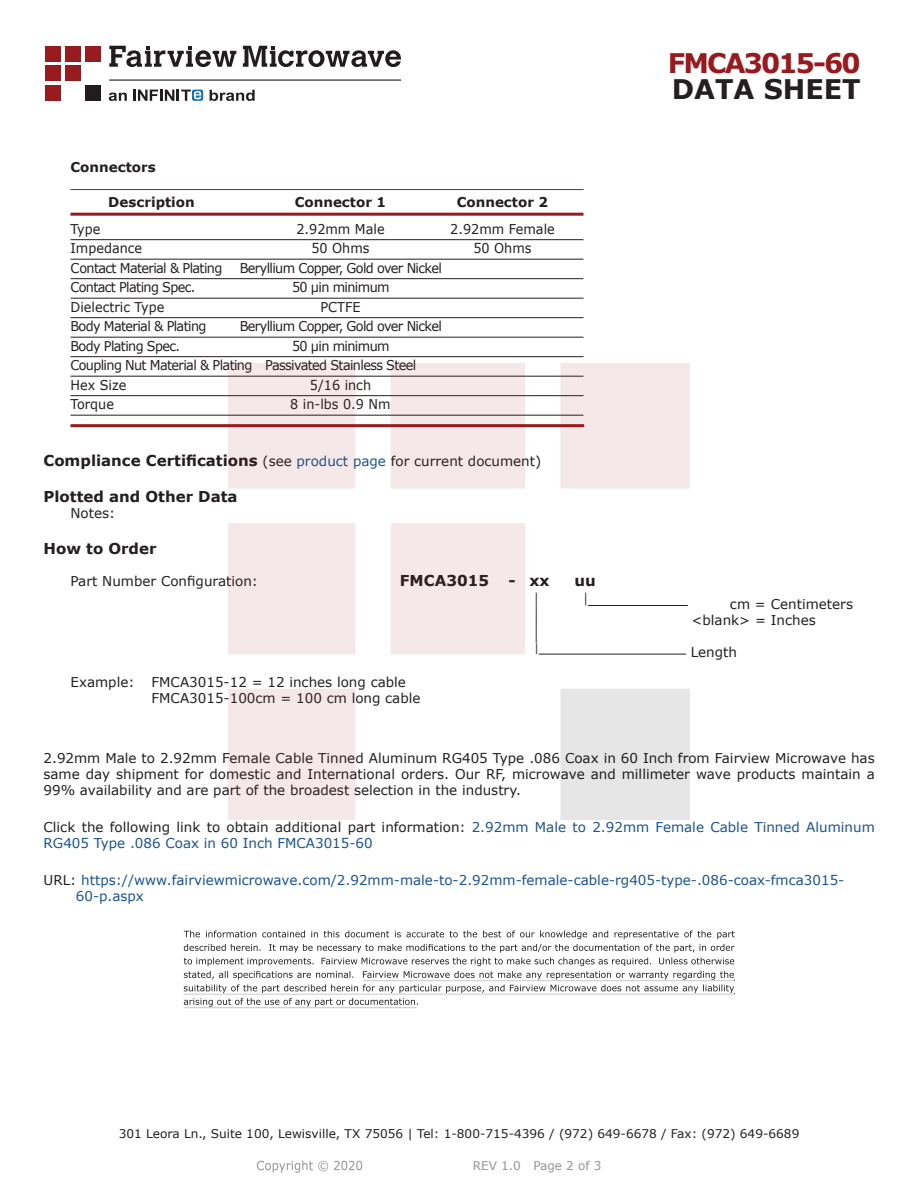
<style>
.page{position:relative;width:918px;height:1188px;background:#fff}
.page>*{position:absolute;margin:0;border:0;box-sizing:border-box;transform-origin:0 0}
.FM{font:700 27px "Verdana";letter-spacing:-.07em;color:#981a1e}
.t1{font:700 27px "Verdana";color:#231f20}
.Specs_Para{font:25.8px "Verdana";color:#231f20;scale:.39 1}
.Head1_for_Compliance{font:700 15px "Verdana";color:#231f20}
.Specs_Para-2{font:700 15px "Verdana";color:#231f20}
.Table_Body_Connector{font:13.5px "Verdana";letter-spacing:-.05em;color:#231f20;scale:.95 1}
.Web_Description_Para{font:13.5px/16.2px "Verdana";color:#231f20;text-align:justify}
.Web_Description_Para-2{font:13.5px/16.2px "Verdana";color:#1a5392}
.Specs_Para-3{font:13.5px "Verdana";color:#231f20}
.URL_para{font:13.5px/16.2px "Verdana";color:#1a5392}
.Table_Body_Connector-2{font:13.5px "Verdana";color:#231f20;scale:.95 1}
.Table_Header_Connect{font:700 13.5px "Verdana";color:#231f20}
.Head2{font:700 13.5px "Verdana";color:#231f20}
.Specs_Para-4{font:13.5px "Verdana";color:#231f20;scale:.75 1}
.t2{font:12px "Verdana";color:#231f20}
.REV_Info{font:12px "Verdana";color:#939598}
.Specs_Para-5{font:11.25px "Verdana";color:#231f20;scale:.86 1}
.s1{font-weight:400;font-size:13.5px}
.s2{font-weight:400;font-size:13.5px;color:#1a5392}
.s3{color:#231f20}
</style>
<div class="page">
<hr style="left:70px;top:189px;width:514px;height:1px;background:#981a1e">
<hr style="left:70px;top:213px;width:514px;height:3px;background:#981a1e">
<hr style="left:70px;top:239px;width:514px;height:1px;background:#231f20">
<hr style="left:70px;top:259px;width:514px;height:1px;background:#231f20">
<hr style="left:70px;top:278px;width:514px;height:1px;background:#231f20">
<hr style="left:70px;top:298px;width:514px;height:1px;background:#231f20">
<hr style="left:70px;top:317px;width:514px;height:1px;background:#231f20">
<hr style="left:70px;top:337px;width:514px;height:1px;background:#231f20">
<hr style="left:70px;top:356px;width:514px;height:1px;background:#231f20">
<hr style="left:70px;top:376px;width:514px;height:1px;background:#231f20">
<hr style="left:70px;top:395px;width:514px;height:1px;background:#231f20">
<hr style="left:70px;top:415px;width:514px;height:1px;background:#231f20">
<hr style="left:70px;top:424px;width:514px;height:3px;background:#981a1e">
<svg style="left:184px;top:930px;width:551px;height:77px"></svg>
<hr style="left:363px;top:980px;width:372px;height:1px;background:#231f20">
<hr style="left:183px;top:994px;width:551px;height:1px;background:#231f20">
<hr style="left:184px;top:1007px;width:233px;height:1px;background:#231f20">
<img style="left:257px;top:1160px;width:106px;height:13px">
<img style="left:228px;top:364px;width:462px;height:456px">
<div style="left:45px;top:46px;width:16px;height:15px;background:#971b1f"></div>
<div style="left:65px;top:66px;width:16px;height:15px;background:#971b1f"></div>
<div style="left:85px;top:85px;width:16px;height:16px;background:#211d1e"></div>
<div style="left:45px;top:85px;width:16px;height:16px;background:#971b1f"></div>
<div style="left:85px;top:46px;width:16px;height:15px;background:#971b1f"></div>
<div style="left:45px;top:66px;width:16px;height:15px;background:#971b1f"></div>
<div style="left:65px;top:46px;width:16px;height:15px;background:#971b1f"></div>
<svg style="left:109px;top:46px;width:292px;height:21px"></svg>
<svg style="left:192px;top:90px;width:11px;height:11px"></svg>
<svg style="left:133px;top:90px;width:68px;height:11px"></svg>
<svg style="left:210px;top:90px;width:45px;height:11px"></svg>
<svg style="left:109px;top:93px;width:18px;height:8px"></svg>
<hr style="left:109px;top:80px;width:292px;height:1px;background:#211d1e">
<p class="Head2" style="left:70px;top:158px;width:87px">Connectors</p>
<p class="Table_Header_Connect" style="left:108px;top:192px;width:88px">Description</p>
<p class="Table_Header_Connect" style="left:295px;top:192px;width:93px">Connector 1</p>
<p class="Table_Header_Connect" style="left:457px;top:192px;width:93px">Connector 2</p>
<p class="Table_Body_Connector" style="left:70px;top:219px;width:33px">Type</p>
<p class="Table_Body_Connector-2" style="left:296px;top:219px;width:94px">2.92mm Male</p>
<p class="Table_Body_Connector-2" style="left:450px;top:219px;width:112px">2.92mm Female</p>
<p class="Table_Body_Connector-2" style="left:70px;top:239px;width:77px">Impedance</p>
<p class="Table_Body_Connector" style="left:311px;top:239px;width:63px">50 Ohms</p>
<p class="Table_Body_Connector" style="left:473px;top:239px;width:63px">50 Ohms</p>
<p class="Table_Body_Connector" style="left:70px;top:258px;width:161px">Contact Material &amp; Plating</p>
<p class="Table_Body_Connector" style="left:240px;top:258px;width:214px">Beryllium Copper, Gold over Nickel</p>
<p class="Table_Body_Connector" style="left:70px;top:278px;width:133px">Contact Plating Spec.</p>
<p class="Table_Body_Connector" style="left:292px;top:278px;width:104px">50 µin minimum</p>
<p class="Table_Body_Connector-2" style="left:70px;top:297px;width:100px">Dielectric Type</p>
<p class="Table_Body_Connector" style="left:320px;top:297px;width:44px">PCTFE</p>
<p class="Table_Body_Connector" style="left:70px;top:317px;width:145px">Body Material &amp; Plating</p>
<p class="Table_Body_Connector" style="left:240px;top:317px;width:214px">Beryllium Copper, Gold over Nickel</p>
<p class="Table_Body_Connector" style="left:70px;top:336px;width:117px">Body Plating Spec.</p>
<p class="Table_Body_Connector" style="left:292px;top:336px;width:104px">50 µin minimum</p>
<p class="Table_Body_Connector" style="left:70px;top:356px;width:366px">Coupling Nut Material &amp; Plating Passivated Stainless Steel</p>
<p class="Table_Body_Connector" style="left:70px;top:375px;width:60px">Hex Size</p>
<p class="Table_Body_Connector" style="left:310px;top:375px;width:66px">5/16 inch</p>
<p class="Table_Body_Connector" style="left:70px;top:395px;width:47px">Torque</p>
<p class="Table_Body_Connector" style="left:290px;top:395px;width:107px">8 in-lbs 0.9 Nm</p>
<p class="FM" style="left:668px;top:44px;width:194px">FMCA3015-60</p>
<p class="t1" style="left:672px;top:70px;width:191px">DATA SHEET</p>
<p class="Head1_for_Compliance" style="left:44px;top:450px;width:499px">Compliance Certifications <span class="s1">(see</span> <span class="s2">product page</span> <span class="s1">for current document)</span></p>
<p class="Head1_for_Compliance" style="left:44px;top:486px;width:196px">Plotted and Other Data</p>
<p class="Specs_Para-3" style="left:70px;top:504px;width:46px">Notes:</p>
<p class="Head1_for_Compliance" style="left:44px;top:538px;width:115px">How to Order</p>
<p class="Specs_Para-3" style="left:70px;top:572px;width:189px">Part Number Configuration:</p>
<p class="Specs_Para-2" style="left:400px;top:570px;width:91px">FMCA3015</p>
<p class="Specs_Para-2" style="left:509px;top:570px;width:43px">- xx</p>
<p class="Specs_Para-2" style="left:575px;top:570px;width:23px">uu</p>
<p class="Specs_Para-4" style="left:534px;top:589px;width:8px">|</p>
<p class="Specs_Para-4" style="left:584px;top:589px;width:8px">|</p>
<p class="Specs_Para-3" style="left:730px;top:595px;width:125px">cm = Centimeters</p>
<p class="Specs_Para-4" style="left:534px;top:602px;width:8px">|</p>
<p class="Specs_Para-3" style="left:692px;top:611px;width:126px">&lt;blank&gt; = Inches</p>
<p class="Specs_Para" style="left:534px;top:611px;width:13px">|</p>
<p class="Specs_Para-5" style="left:534px;top:640px;width:7px">|</p>
<p class="Specs_Para-3" style="left:691px;top:643px;width:48px">Length</p>
<p class="Specs_Para-3" style="left:70px;top:673px;width:66px">Example:</p>
<p class="Specs_Para-3" style="left:152px;top:673px;width:256px">FMCA3015-12 = 12 inches long cable</p>
<p class="Specs_Para-3" style="left:152px;top:689px;width:271px">FMCA3015-100cm = 100 cm long cable</p>
<p class="Web_Description_Para" style="left:44px;top:750px;width:833px">2.92mm Male to 2.92mm Female Cable Tinned Aluminum RG405 Type .086 Coax in 60 Inch from Fairview Microwave has same day shipment for domestic and International orders. Our RF, microwave and millimeter wave products maintain a 99% availability and are part of the broadest selection in the industry.</p>
<p class="Web_Description_Para-2" style="left:44px;top:819px;width:833px"><span class="s3">Click the following link to obtain additional part information:</span> 2.92mm Male to 2.92mm Female Cable Tinned Aluminum<br>RG405 Type .086 Coax in 60 Inch FMCA3015-60</p>
<p class="URL_para" style="left:76px;top:871px;width:770px;text-indent:-32px"><span class="s3">URL:</span> https://www.fairviewmicrowave.com/2.92mm-male-to-2.92mm-female-cable-rg405-type-.086-coax-fmca3015-<br>60-p.aspx</p>
<p class="t2" style="left:119px;top:1125px;width:682px">301 Leora Ln., Suite 100, Lewisville, TX 75056 | Tel: 1-800-715-4396 / (972) 649-6678 / Fax: (972) 649-6689</p>
<p class="REV_Info" style="left:473px;top:1157px;width:130px">REV 1.0 Page 2 of 3</p>
</div>
